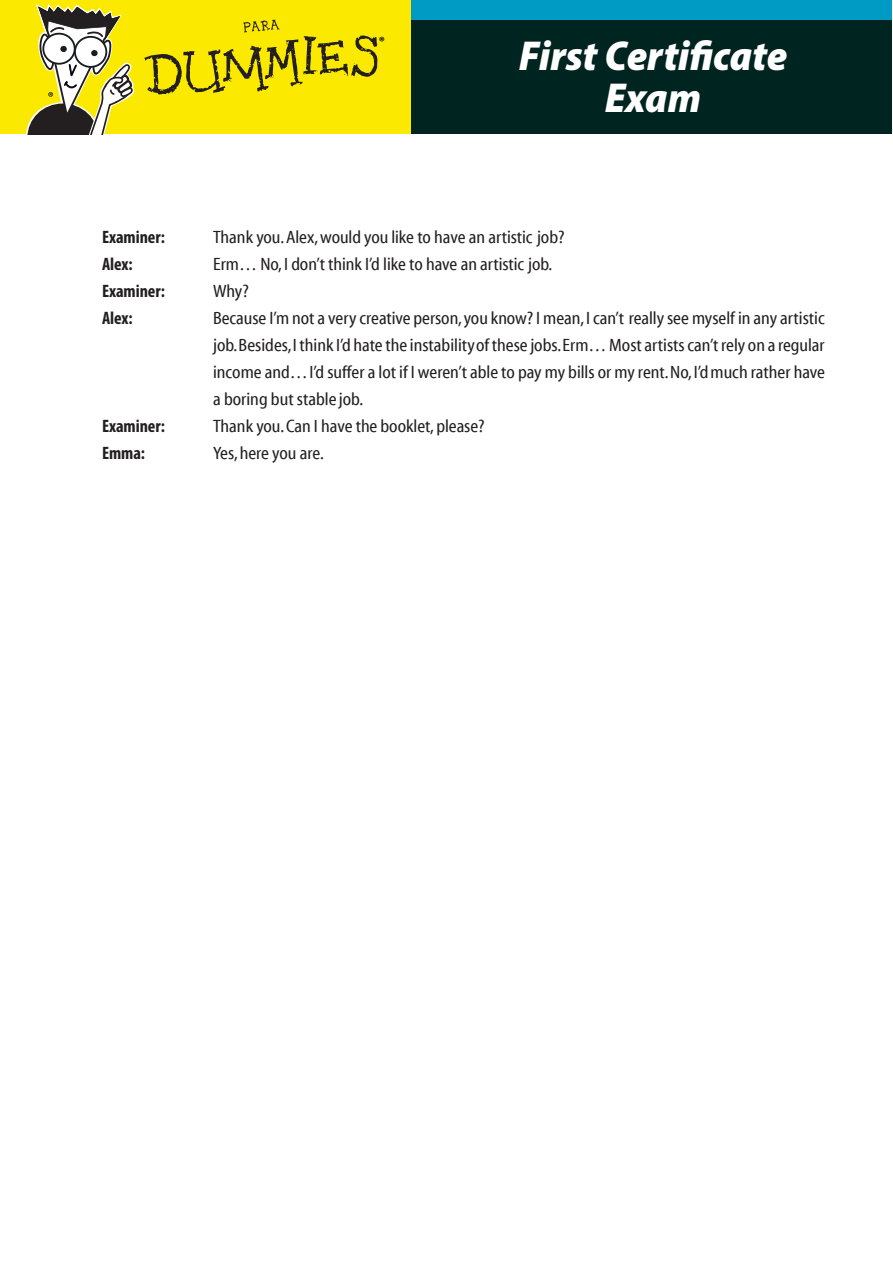
<style>
.page{position:relative;width:893px;height:1263px;background:#fff}
.page>*{position:absolute;margin:0;border:0;box-sizing:border-box;transform-origin:0 0}
.t1{font:italic 900 semi-condensed 42px/42px "Myriad Pro";color:#fff;text-align:center}
.Body_Text{font:18px/27px "Myriad Cn Web";letter-spacing:-.005em;color:#231f20;text-align:justify}
.Body_Text-2{font:700 condensed 18px "Myriad Pro";letter-spacing:-.005em;color:#231f20}
.t2{font:700 13.5px "Myriad Pro";color:#000001}
</style>
<div class="page">
<div style="left:0;top:0;width:892px;height:134px;background:#fbe900"></div>
<svg style="left:26px;top:4px;width:351px;height:131px"></svg>
<div style="left:412px;top:8px;width:480px;height:126px;background:#002420"></div>
<div style="left:412px;top:0;width:480px;height:20px;background:#009bc4"></div>
<p class="t2" style="left:379px;top:33px;width:8px">®</p>
<h1 class="t1" style="left:519px;top:33px;width:270px">First Certificate<br>Exam</h1>
<p class="Body_Text-2" style="left:102px;top:226px;width:64px">Examiner:</p>
<p class="Body_Text" style="left:213px;top:224px;width:353px">Thank you.Alex,would you like to have an artistic job?</p>
<p class="Body_Text-2" style="left:102px;top:253px;width:32px">Alex:</p>
<p class="Body_Text" style="left:213px;top:251px;width:341px">Erm… No, I don’t think I’d like to have an artistic job.</p>
<p class="Body_Text-2" style="left:102px;top:280px;width:64px">Examiner:</p>
<p class="Body_Text" style="left:213px;top:278px;width:37px">Why?</p>
<p class="Body_Text-2" style="left:102px;top:307px;width:32px">Alex:</p>
<p class="Body_Text" style="left:213px;top:305px;width:613px">Because I’m not a very creative person, you know? I mean, I can’t really see myself in any artistic job. Besides, I think I’d hate the instability of these jobs. Erm… Most artists can’t rely on a regular income and… I’d suffer a lot if I weren’t able to pay my bills or my rent. No, I’d much rather have a boring but stable job.</p>
<p class="Body_Text-2" style="left:102px;top:415px;width:64px">Examiner:</p>
<p class="Body_Text" style="left:213px;top:413px;width:273px">Thank you.Can I have the booklet, please?</p>
<p class="Body_Text-2" style="left:102px;top:442px;width:45px">Emma:</p>
<p class="Body_Text" style="left:213px;top:440px;width:112px">Yes, here you are.</p>
</div>
